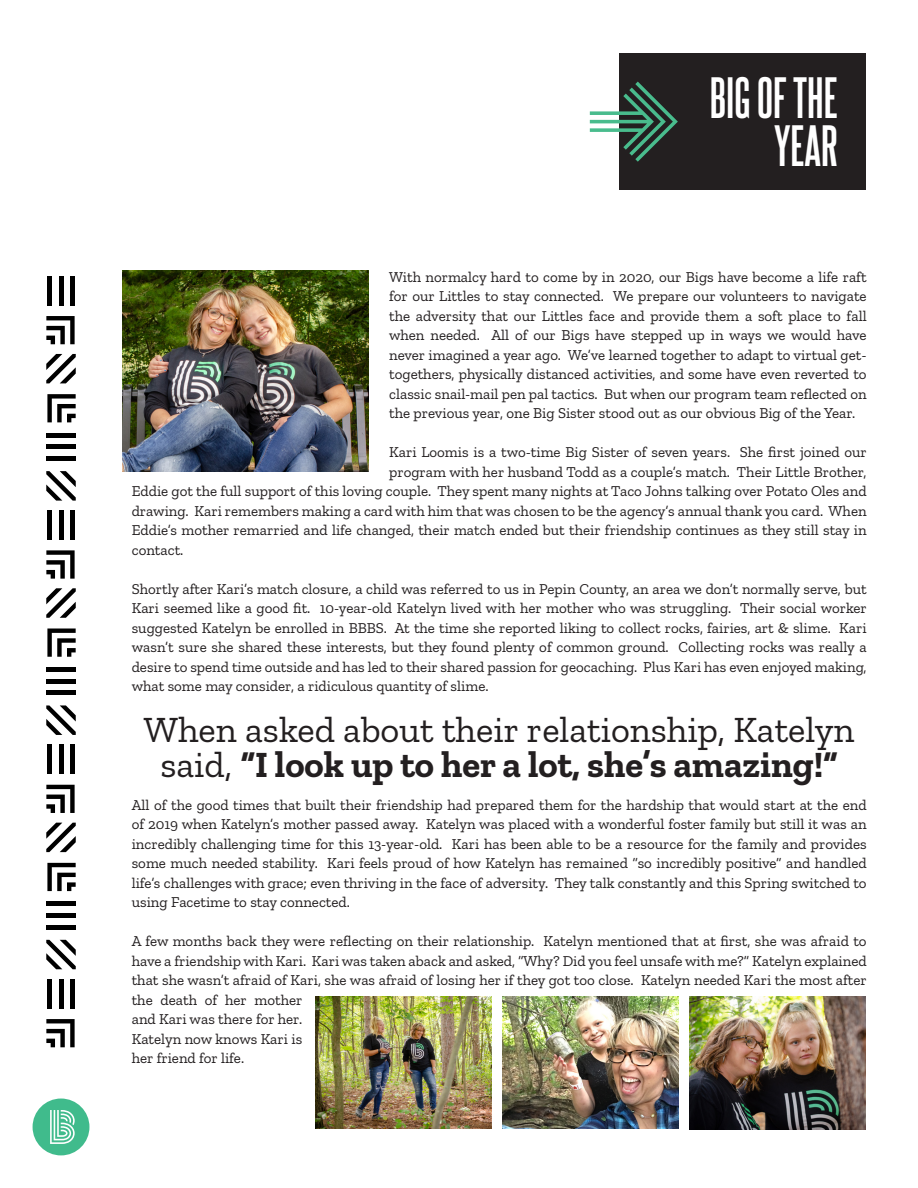
<style>
.page{position:relative;width:918px;height:1188px;background:#fff}
.page>*{position:absolute;margin:0;border:0;box-sizing:border-box;transform-origin:0 0}
.t1{font:700 49.5px/48px "Steelfish Rg";color:#fff;text-align:right}
.t2{font:36.75px/35.2px "Zilla Slab";color:#231f20;text-align:center}
.t3{font:15px/19.5px "Zilla Slab";color:#231f20;text-align:justify}
.s1{font-weight:700}
</style>
<div class="page">
<img style="left:690px;top:996px;width:176px;height:133px">
<img style="left:316px;top:997px;width:176px;height:132px">
<img style="left:503px;top:997px;width:176px;height:132px">
<img style="left:122px;top:270px;width:247px;height:202px">
<div style="left:619px;top:53px;width:247px;height:137px;background:#231f20"></div>
<svg style="left:590px;top:82px;width:88px;height:80px"></svg>
<svg style="left:33px;top:1099px;width:56px;height:56px"></svg>
<svg style="left:46px;top:354px;width:30px;height:29px"></svg>
<svg style="left:46px;top:316px;width:29px;height:28px"></svg>
<div style="left:47px;top:276px;width:5px;height:29px;background:#000"></div>
<hr style="left:59px;top:276px;width:4px;height:29px;background:#000">
<div style="left:70px;top:276px;width:5px;height:29px;background:#000"></div>
<hr style="left:46px;top:433px;width:30px;height:4px;background:#000">
<hr style="left:46px;top:445px;width:30px;height:4px;background:#000">
<div style="left:46px;top:456px;width:30px;height:5px;background:#000"></div>
<svg style="left:46px;top:471px;width:30px;height:30px"></svg>
<svg style="left:46px;top:588px;width:30px;height:30px"></svg>
<svg style="left:46px;top:550px;width:29px;height:29px"></svg>
<svg style="left:47px;top:394px;width:29px;height:28px"></svg>
<div style="left:47px;top:510px;width:5px;height:30px;background:#000"></div>
<hr style="left:59px;top:510px;width:4px;height:30px;background:#000">
<div style="left:70px;top:510px;width:5px;height:30px;background:#000"></div>
<div style="left:46px;top:667px;width:30px;height:5px;background:#000"></div>
<hr style="left:46px;top:679px;width:30px;height:4px;background:#000">
<hr style="left:46px;top:691px;width:30px;height:4px;background:#000">
<svg style="left:46px;top:705px;width:30px;height:30px"></svg>
<svg style="left:46px;top:823px;width:30px;height:29px"></svg>
<svg style="left:46px;top:785px;width:29px;height:28px"></svg>
<svg style="left:47px;top:629px;width:29px;height:28px"></svg>
<div style="left:47px;top:745px;width:5px;height:29px;background:#000"></div>
<hr style="left:59px;top:745px;width:4px;height:29px;background:#000">
<div style="left:70px;top:745px;width:5px;height:29px;background:#000"></div>
<hr style="left:46px;top:902px;width:30px;height:4px;background:#000">
<div style="left:46px;top:913px;width:30px;height:5px;background:#000"></div>
<hr style="left:46px;top:925px;width:30px;height:4px;background:#000">
<svg style="left:46px;top:940px;width:30px;height:29px"></svg>
<svg style="left:46px;top:1019px;width:29px;height:28px"></svg>
<svg style="left:47px;top:863px;width:29px;height:28px"></svg>
<div style="left:47px;top:979px;width:5px;height:29px;background:#000"></div>
<hr style="left:59px;top:979px;width:4px;height:29px;background:#000">
<div style="left:70px;top:979px;width:5px;height:29px;background:#000"></div>
<p class="t1" style="left:710px;top:70px;width:129px">BIG OF THE<br>YEAR</p>
<p class="t3" style="left:389px;top:267px;width:479px">With normalcy hard to come by in 2020, our Bigs have become a life raft for our Littles to stay connected. We prepare our volunteers to navigate the adversity that our Littles face and provide them a soft place to fall when needed. All of our Bigs have stepped up in ways we would have never imagined a year ago. We’ve learned together to adapt to virtual get&shy;togethers, physically distanced activities, and some have even reverted to classic snail-mail pen pal tactics. But when our program team reflected on the previous year, one Big Sister stood out as our obvious Big of the Year.</p>
<p class="t3" style="left:389px;top:443px;width:479px">Kari Loomis is a two-time Big Sister of seven years. She first joined our</p>
<p class="t3" style="left:389px;top:462px;width:479px">program with her husband Todd as a couple’s match. Their Little Brother,</p>
<p class="t3" style="left:132px;top:482px;width:736px">Eddie got the full support of this loving couple. They spent many nights at Taco Johns talking over Potato Oles and</p>
<p class="t3" style="left:132px;top:501px;width:736px">drawing. Kari remembers making a card with him that was chosen to be the agency’s annual thank you card. When</p>
<p class="t3" style="left:132px;top:521px;width:736px">Eddie’s mother remarried and life changed, their match ended but their friendship continues as they still stay in</p>
<p class="t3" style="left:132px;top:540px;width:53px">contact.</p>
<p class="t3" style="left:132px;top:579px;width:737px">Shortly after Kari’s match closure, a child was referred to us in Pepin County, an area we don’t normally serve, but Kari seemed like a good fit. 10-year-old Katelyn lived with her mother who was struggling. Their social worker suggested Katelyn be enrolled in BBBS. At the time she reported liking to collect rocks, fairies, art &amp; slime. Kari wasn’t sure she shared these interests, but they found plenty of common ground. Collecting rocks was really a desire to spend time outside and has led to their shared passion for geocaching. Plus Kari has even enjoyed making, what some may consider, a ridiculous quantity of slime.</p>
<p class="t2" style="left:144px;top:712px;width:712px">When asked about their relationship, Katelyn said, <span class="s1">“I look up to her a lot, she’s amazing!”</span></p>
<p class="t3" style="left:132px;top:795px;width:736px">All of the good times that built their friendship had prepared them for the hardship that would start at the end of 2019 when Katelyn’s mother passed away. Katelyn was placed with a wonderful foster family but still it was an incredibly challenging time for this 13-year-old. Kari has been able to be a resource for the family and provides some much needed stability. Kari feels proud of how Katelyn has remained “so incredibly positive” and handled life’s challenges with grace; even thriving in the face of adversity. They talk constantly and this Spring switched to using Facetime to stay connected.</p>
<p class="t3" style="left:132px;top:932px;width:737px;text-align:left">A few months back they were reflecting on their relationship. Katelyn mentioned that at first, she was afraid to have a friendship with Kari. Kari was taken aback and asked, “Why? Did you feel unsafe with me?” Katelyn explained that she wasn’t afraid of Kari, she was afraid of losing her if they got too close. Katelyn needed Kari the most after the death of her mother<br>and Kari was there for her.<br>Katelyn now knows Kari is<br>her friend for life.</p>
</div>
